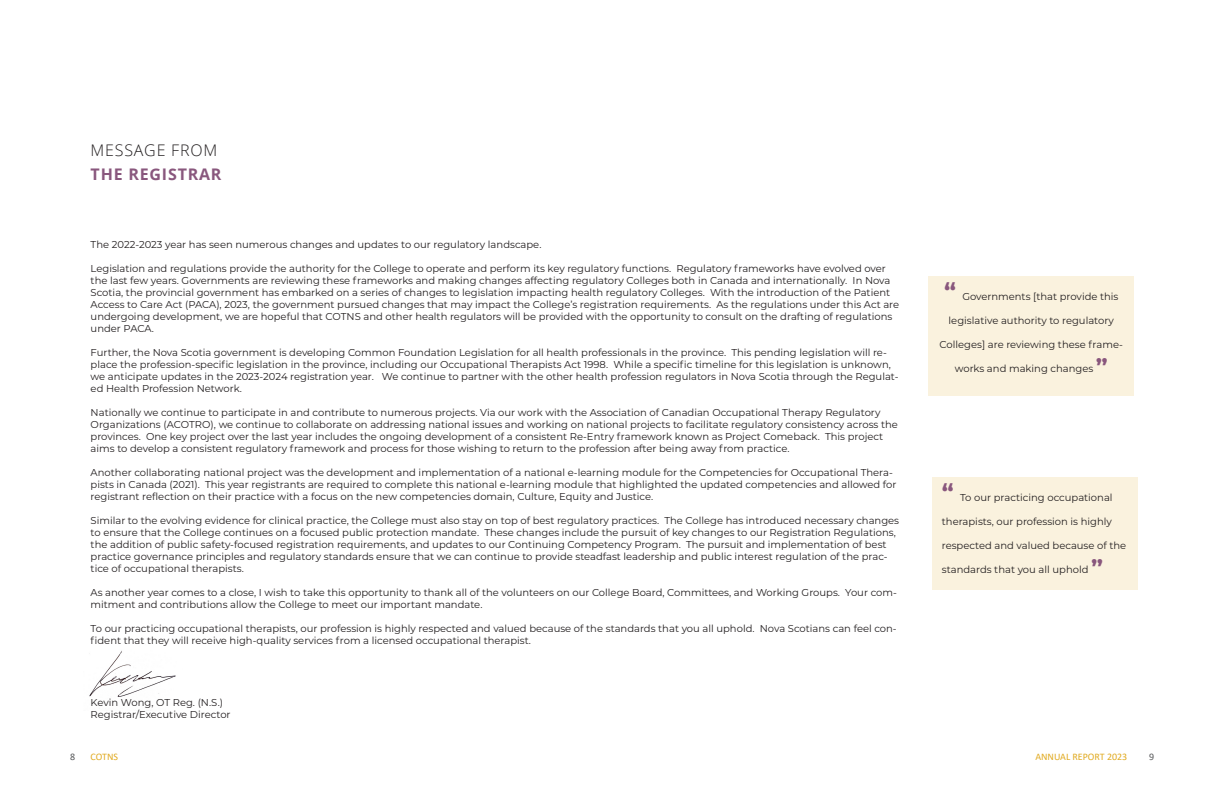
<style>
.page{position:relative;width:1224px;height:792px;background:#fff}
.page>*{position:absolute;margin:0;border:0;box-sizing:border-box;transform-origin:0 0}
.Title_6{font:700 24px "Montserrat";color:#89577d}
.Chapter_Title_-_Alig{font:700 16px/24px "Open Sans";letter-spacing:.05em;color:#89577d}
.Title_6-2{font:10px/12px "Montserrat";color:#231f20}
.Title_6-3{font:10px "Calibri";color:#e1aa21}
.Title_6-4{font:10px "Calibri";color:#57585a}
.s1{font-weight:300;color:#231f20}
</style>
<div class="page">
<img style="left:89px;top:650px;width:87px;height:47px">
<div style="left:933px;top:478px;width:205px;height:112px;background:#faf2de"></div>
<div style="left:929px;top:276px;width:205px;height:120px;background:#faf2de"></div>
<p class="Chapter_Title_-_Alig" style="left:91px;top:138px;width:132px"><span class="s1">MESSAGE FROM<br></span>THE REGISTRAR</p>
<p class="Title_6-2" style="left:91px;top:238px;width:452px">The 2022-2023 year has seen numerous changes and updates to our regulatory landscape.</p>
<p class="Title_6-2" style="left:91px;top:262px;width:810px">Legislation and regulations provide the authority for the College to operate and perform its key regulatory functions. Regulatory frameworks have evolved over the last few years. Governments are reviewing these frameworks and making changes affecting regulatory Colleges both in Canada and internationally. In Nova Scotia, the provincial government has embarked on a series of changes to legislation impacting health regulatory Colleges. With the introduction of the Patient Access to Care Act (PACA), 2023, the government pursued changes that may impact the College’s registration requirements. As the regulations under this Act are undergoing development, we are hopeful that COTNS and other health regulators will be provided with the opportunity to consult on the drafting of regulations under PACA.</p>
<p class="Title_6-2" style="left:91px;top:346px;width:810px">Further, the Nova Scotia government is developing Common Foundation Legislation for all health professionals in the province. This pending legislation will re&shy;place the profession-specific legislation in the province, including our Occupational Therapists Act 1998. While a specific timeline for this legislation is unknown, we anticipate updates in the 2023-2024 registration year. We continue to partner with the other health profession regulators in Nova Scotia through the Regulat&shy;ed Health Profession Network.</p>
<p class="Title_6-2" style="left:91px;top:406px;width:809px">Nationally we continue to participate in and contribute to numerous projects. Via our work with the Association of Canadian Occupational Therapy Regulatory Organizations (ACOTRO), we continue to collaborate on addressing national issues and working on national projects to facilitate regulatory consistency across the provinces. One key project over the last year includes the ongoing development of a consistent Re-Entry framework known as Project Comeback. This project aims to develop a consistent regulatory framework and process for those wishing to return to the profession after being away from practice.</p>
<p class="Title_6-2" style="left:91px;top:466px;width:807px">Another collaborating national project was the development and implementation of a national e-learning module for the Competencies for Occupational Thera&shy;pists in Canada (2021). This year registrants are required to complete this national e-learning module that highlighted the updated competencies and allowed for registrant reflection on their practice with a focus on the new competencies domain, Culture, Equity and Justice.</p>
<p class="Title_6-2" style="left:91px;top:514px;width:810px">Similar to the evolving evidence for clinical practice, the College must also stay on top of best regulatory practices. The College has introduced necessary changes to ensure that the College continues on a focused public protection mandate. These changes include the pursuit of key changes to our Registration Regulations, the addition of public safety-focused registration requirements, and updates to our Continuing Competency Program. The pursuit and implementation of best practice governance principles and regulatory standards ensure that we can continue to provide steadfast leadership and public interest regulation of the prac&shy;tice of occupational therapists.</p>
<p class="Title_6-2" style="left:91px;top:586px;width:808px">As another year comes to a close, I wish to take this opportunity to thank all of the volunteers on our College Board, Committees, and Working Groups. Your com&shy;mitment and contributions allow the College to meet our important mandate.</p>
<p class="Title_6-2" style="left:91px;top:622px;width:808px">To our practicing occupational therapists, our profession is highly respected and valued because of the standards that you all uphold. Nova Scotians can feel con&shy;fident that they will receive high-quality services from a licensed occupational therapist.</p>
<p class="Title_6-2" style="left:91px;top:696px;width:134px">Kevin Wong, OT Reg. (N.S.)</p>
<p class="Title_6-2" style="left:91px;top:708px;width:142px">Registrar/Executive Director</p>
<p class="Title_6-4" style="left:70px;top:749px;width:7px">8</p>
<p class="Title_6-3" style="left:91px;top:749px;width:29px">COTNS</p>
<p class="Title_6" style="left:944px;top:274px;width:13px">“</p>
<p class="Title_6-2" style="left:962px;top:290px;width:158px">Governments [that provide this</p>
<p class="Title_6-2" style="left:949px;top:314px;width:167px">legislative authority to regulatory</p>
<p class="Title_6-2" style="left:940px;top:338px;width:185px">Colleges] are reviewing these frame-</p>
<p class="Title_6-2" style="left:955px;top:362px;width:140px">works and making changes</p>
<p class="Title_6" style="left:1096px;top:346px;width:13px">”</p>
<p class="Title_6" style="left:942px;top:475px;width:13px">“</p>
<p class="Title_6-2" style="left:960px;top:491px;width:154px">To our practicing occupational</p>
<p class="Title_6-2" style="left:942px;top:515px;width:172px">therapists, our profession is highly</p>
<p class="Title_6-2" style="left:942px;top:539px;width:186px">respected and valued because of the</p>
<p class="Title_6-2" style="left:942px;top:563px;width:148px">standards that you all uphold</p>
<p class="Title_6" style="left:1091px;top:547px;width:13px">”</p>
<p class="Title_6-3" style="left:1035px;top:749px;width:93px">ANNUAL REPORT 2023</p>
<p class="Title_6-4" style="left:1149px;top:749px;width:7px">9</p>
</div>
